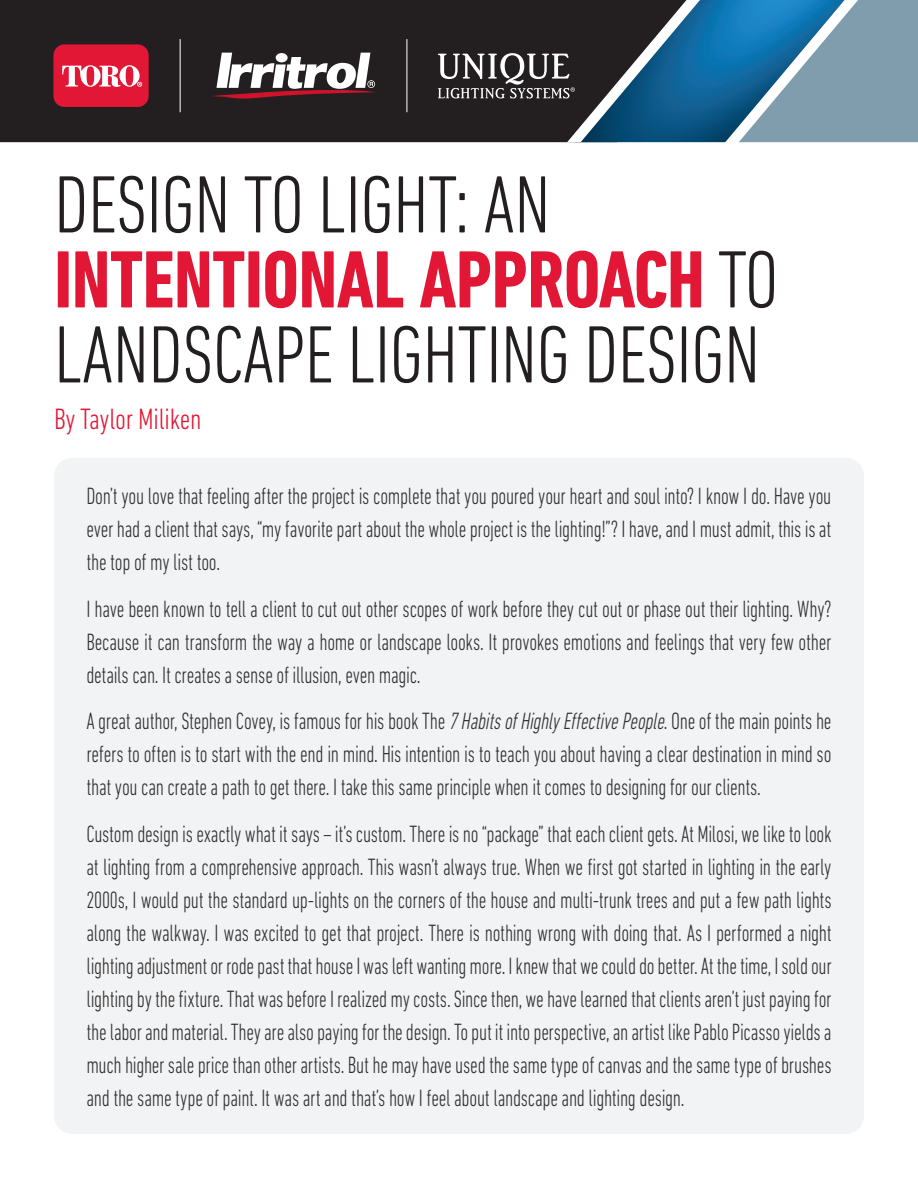
<style>
.page{position:relative;width:918px;height:1188px;background:#fff}
.page>*{position:absolute;margin:0;border:0;box-sizing:border-box;transform-origin:0 0}
.t1{font:300 condensed 82.5px/75px "DIN Next LT Pro";letter-spacing:-.01em;color:#231f20}
.t2{font:300 condensed 30px "DIN Next LT Pro";letter-spacing:-.01em;color:#e21736}
.t3{font:300 condensed 24px/33px "DIN Next LT Pro";letter-spacing:-.015em;color:#312f30;text-align:justify;scale:.9 1}
.s1{font-weight:700;color:#e21736}
.s2{font-style:italic}
</style>
<div class="page">
<div style="left:54px;top:458px;width:810px;height:676px;background:#f2f3f4;border-radius:18px"></div>
<div style="left:0;top:0;width:438px;height:142px;background:#231f20"></div>
<div style="left:53px;top:44px;width:96px;height:63px;background:#e21736;border-radius:11px"></div>
<svg style="left:62px;top:65px;width:80px;height:22px"></svg>
<svg style="left:210px;top:53px;width:165px;height:46px"></svg>
<hr style="left:180px;top:39px;width:1px;height:73px;background:#fff">
<hr style="left:407px;top:39px;width:1px;height:73px;background:#fff">
<svg style="left:438px;top:0;width:480px;height:143px;background:#46667a"></svg>
<p class="t1" style="left:54px;top:166px;width:726px">DESIGN TO LIGHT: AN<br><span class="s1">INTENTIONAL APPROACH</span> TO<br>LANDSCAPE LIGHTING DESIGN</p>
<p class="t2" style="left:54px;top:402px;width:149px">By Taylor Miliken</p>
<p class="t3" style="left:86px;top:479px;width:829px">Don’t you love that feeling after the project is complete that you poured your heart and soul into? I know I do. Have you ever had a client that says, “my favorite part about the whole project is the lighting!”? I have, and I must admit, this is at the top of my list too.</p>
<p class="t3" style="left:86px;top:592px;width:830px">I have been known to tell a client to cut out other scopes of work before they cut out or phase out their lighting. Why?<br>Because it can transform the way a home or landscape looks. It provokes emotions and feelings that very few other details can. It creates a sense of illusion, even magic.</p>
<p class="t3" style="left:86px;top:704px;width:829px">A great author, Stephen Covey, is famous for his book The <span class="s2">7HabitsofHighlyEffectivePeople</span>. One of the main points he refers to often is to start with the end in mind. His intention is to teach you about having a clear destination in mind so that you can create a path to get there. I take this same principle when it comes to designing for our clients.</p>
<p class="t3" style="left:86px;top:817px;width:830px">Custom design is exactly what it says – it’s custom. There is no “package” that each client gets. At Milosi, we like to look at lighting from a comprehensive approach. This wasn’t always true. When we first got started in lighting in the early 2000s, I would put the standard up-lights on the corners of the house and multi-trunk trees and put a few path lights along the walkway. I was excited to get that project. There is nothing wrong with doing that. As I performed a night lighting adjustment or rode past that house I was left wanting more. I knew that we could do better. At the time, I sold our lighting by the fixture. That was before I realized my costs. Since then, we have learned that clients aren’t just paying for the labor and material. They are also paying for the design. To put it into perspective, an artist like Pablo Picasso yields a much higher sale price than other artists. But he may have used the same type of canvas and the same type of brushes and the same type of paint. It was art and that’s how I feel about landscape and lighting design.</p>
</div>
